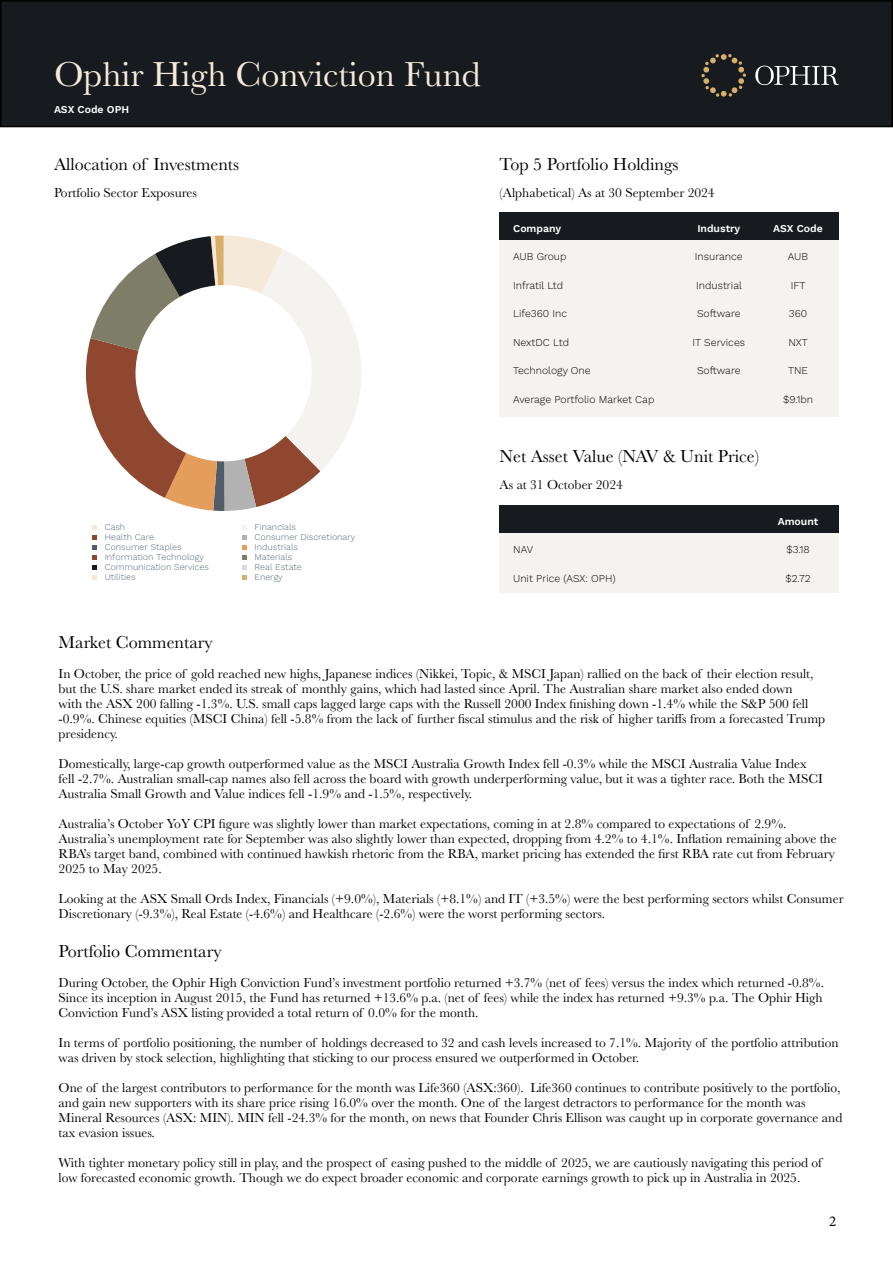
<style>
.page{position:relative;width:893px;height:1263px;background:#fff}
.page>*{position:absolute;margin:0;border:0;box-sizing:border-box;transform-origin:0 0}
.t1{font:36px "Baskerville";color:#f5ead9}
.t2{font:18px "Baskerville";color:#000}
.t3{font:15px "Minion Pro";color:#000}
.t4{font:13.5px/15px "Baskerville";color:#000}
.t5{font:300 10.5px "Work Sans";color:#000}
.t6{font:600 10.5px "Work Sans";color:#fff}
.t7{font:300 9px "Work Sans";color:#5a697d}
</style>
<div class="page">
<div style="left:1px;top:1px;width:891px;height:126px;background:#171b20"></div>
<div style="left:0;top:0;width:893px;height:127px;border:2px solid #000"></div>
<svg style="left:755px;top:66px;width:84px;height:19px"></svg>
<svg style="left:701px;top:54px;width:45px;height:43px"></svg>
<svg style="left:731px;top:57px;width:7px;height:7px"></svg>
<div style="left:500px;top:299px;width:339px;height:29px;background:#f5f3f0"></div>
<div style="left:500px;top:212px;width:339px;height:30px;background:#171b20"></div>
<div style="left:500px;top:241px;width:339px;height:29px;background:#f5f3f0"></div>
<div style="left:500px;top:270px;width:339px;height:29px;background:#f5f3f0"></div>
<div style="left:500px;top:328px;width:339px;height:30px;background:#f5f3f0"></div>
<div style="left:500px;top:358px;width:339px;height:29px;background:#f5f3f0"></div>
<div style="left:500px;top:387px;width:339px;height:29px;background:#f5f3f0"></div>
<div style="left:500px;top:506px;width:339px;height:29px;background:#171b20"></div>
<div style="left:500px;top:534px;width:339px;height:29px;background:#f5f3f0"></div>
<div style="left:500px;top:563px;width:339px;height:29px;background:#f5f3f0"></div>
<svg style="left:86px;top:236px;width:275px;height:275px"></svg>
<svg style="left:92px;top:525px;width:5px;height:4px"></svg>
<svg style="left:242px;top:525px;width:5px;height:4px"></svg>
<svg style="left:92px;top:535px;width:5px;height:45px"></svg>
<svg style="left:242px;top:535px;width:5px;height:45px"></svg>
<h1 class="t1" style="left:54px;top:52px;width:428px">Ophir High Conviction Fund</h1>
<p class="t6" style="left:54px;top:101px;width:77px">ASX Code OPH</p>
<h2 class="t2" style="left:54px;top:153px;width:187px">Allocation of Investments</h2>
<p class="t4" style="left:54px;top:185px;width:144px">Portfolio Sector Exposures</p>
<p class="t7" style="left:105px;top:520px;width:22px">Cash</p>
<p class="t7" style="left:255px;top:520px;width:43px">Financials</p>
<p class="t7" style="left:105px;top:530px;width:51px">Health Care</p>
<p class="t7" style="left:255px;top:530px;width:102px">Consumer Discretionary</p>
<p class="t7" style="left:105px;top:540px;width:79px">Consumer Staples</p>
<p class="t7" style="left:255px;top:540px;width:45px">Industrials</p>
<p class="t7" style="left:105px;top:550px;width:101px">Information Technology</p>
<p class="t7" style="left:255px;top:550px;width:39px">Materials</p>
<p class="t7" style="left:105px;top:560px;width:106px">Communication Services</p>
<p class="t7" style="left:255px;top:560px;width:49px">Real Estate</p>
<p class="t7" style="left:105px;top:570px;width:32px">Utilities</p>
<p class="t7" style="left:255px;top:570px;width:30px">Energy</p>
<h2 class="t2" style="left:500px;top:152px;width:180px">Top 5 Portfolio Holdings</h2>
<p class="t4" style="left:500px;top:185px;width:217px">(Alphabetical) As at 30 September 2024</p>
<p class="t6" style="left:513px;top:220px;width:49px">Company</p>
<p class="t5" style="left:513px;top:249px;width:55px">AUB Group</p>
<p class="t5" style="left:513px;top:277px;width:52px">Infratil Ltd</p>
<p class="t5" style="left:513px;top:306px;width:55px">Life360 Inc</p>
<p class="t5" style="left:513px;top:334px;width:57px">NextDC Ltd</p>
<p class="t5" style="left:513px;top:363px;width:79px">Technology One</p>
<p class="t5" style="left:513px;top:391px;width:143px">Average Portfolio Market Cap</p>
<p class="t6" style="left:697px;top:220px;width:45px">Industry</p>
<p class="t5" style="left:695px;top:249px;width:49px">Insurance</p>
<p class="t5" style="left:696px;top:277px;width:47px">Industrial</p>
<p class="t5" style="left:697px;top:306px;width:45px">Software</p>
<p class="t5" style="left:692px;top:334px;width:54px">IT Services</p>
<p class="t5" style="left:697px;top:363px;width:45px">Software</p>
<p class="t6" style="left:773px;top:220px;width:51px">ASX Code</p>
<p class="t5" style="left:788px;top:249px;width:22px">AUB</p>
<p class="t5" style="left:791px;top:277px;width:16px">IFT</p>
<p class="t5" style="left:789px;top:306px;width:20px">360</p>
<p class="t5" style="left:788px;top:334px;width:21px">NXT</p>
<p class="t5" style="left:788px;top:363px;width:21px">TNE</p>
<p class="t5" style="left:783px;top:391px;width:31px">$9.1bn</p>
<h2 class="t2" style="left:500px;top:444px;width:261px">Net Asset Value (NAV &amp; Unit Price)</h2>
<p class="t4" style="left:500px;top:477px;width:125px">As at 31 October 2024</p>
<p class="t5" style="left:513px;top:542px;width:21px">NAV</p>
<p class="t5" style="left:513px;top:570px;width:104px">Unit Price (ASX: OPH)</p>
<p class="t6" style="left:778px;top:513px;width:42px">Amount</p>
<p class="t5" style="left:786px;top:542px;width:25px">$3.18</p>
<p class="t5" style="left:785px;top:570px;width:27px">$2.72</p>
<h2 class="t2" style="left:59px;top:630px;width:156px">Market Commentary</h2>
<p class="t4" style="left:59px;top:666px;width:768px">In October, the price of gold reached new highs, Japanese indices (Nikkei, Topic, &amp; MSCI Japan) rallied on the back of their election result, but the U.S. share market ended its streak of monthly gains, which had lasted since April. The Australian share market also ended down<br>with the ASX 200 falling -1.3%. U.S. small caps lagged large caps with the Russell 2000 Index finishing down -1.4% while the S&amp;P 500 fell -0.9%. Chinese equities (MSCI China) fell -5.8% from the lack of further fiscal stimulus and the risk of higher tariffs from a forecasted Trump presidency.</p>
<p class="t4" style="left:59px;top:756px;width:766px">Domestically, large-cap growth outperformed value as the MSCI Australia Growth Index fell -0.3% while the MSCI Australia Value Index fell -2.7%. Australian small-cap names also fell across the board with growth underperforming value, but it was a tighter race. Both the MSCI<br>Australia Small Growth and Value indices fell -1.9% and -1.5%, respectively.</p>
<p class="t4" style="left:59px;top:816px;width:780px">Australia’s October YoY CPI figure was slightly lower than market expectations, coming in at 2.8% compared to expectations of 2.9%.<br>Australia’s unemployment rate for September was also slightly lower than expected, dropping from 4.2% to 4.1%. Inflation remaining above the RBA’s target band, combined with continued hawkish rhetoric from the RBA, market pricing has extended the first RBA rate cut from February 2025 to May 2025.</p>
<p class="t4" style="left:59px;top:891px;width:786px">Looking at the ASX Small Ords Index, Financials (+9.0%), Materials (+8.1%) and IT (+3.5%) were the best performing sectors whilst Consumer<br>Discretionary (-9.3%), Real Estate (-4.6%) and Healthcare (-2.6%) were the worst performing sectors.</p>
<h2 class="t2" style="left:59px;top:939px;width:165px">Portfolio Commentary</h2>
<p class="t4" style="left:59px;top:975px;width:767px;text-align:justify">During October, the Ophir High Conviction Fund’s investment portfolio returned +3.7% (net of fees) versus the index which returned -0.8%.<br>Since its inception in August 2015, the Fund has returned +13.6% p.a. (net of fees) while the index has returned +9.3% p.a. The Ophir High Conviction Fund’s ASX listing provided a total return of 0.0% for the month.</p>
<p class="t4" style="left:59px;top:1035px;width:782px">In terms of portfolio positioning, the number of holdings decreased to 32 and cash levels increased to 7.1%. Majority of the portfolio attribution was driven by stock selection, highlighting that sticking to our process ensured we outperformed in October.</p>
<p class="t4" style="left:59px;top:1080px;width:785px">One of the largest contributors to performance for the month was Life360 (ASX:360). Life360 continues to contribute positively to the portfolio, and gain new supporters with its share price rising 16.0% over the month. One of the largest detractors to performance for the month was Mineral Resources (ASX: MIN). MIN fell -24.3% for the month, on news that Founder Chris Ellison was caught up in corporate governance and tax evasion issues.</p>
<p class="t4" style="left:59px;top:1155px;width:765px">With tighter monetary policy still in play, and the prospect of easing pushed to the middle of 2025, we are cautiously navigating this period of low forecasted economic growth. Though we do expect broader economic and corporate earnings growth to pick up in Australia in 2025.</p>
<p class="t3" style="left:829px;top:1211px;width:9px">2</p>
</div>
